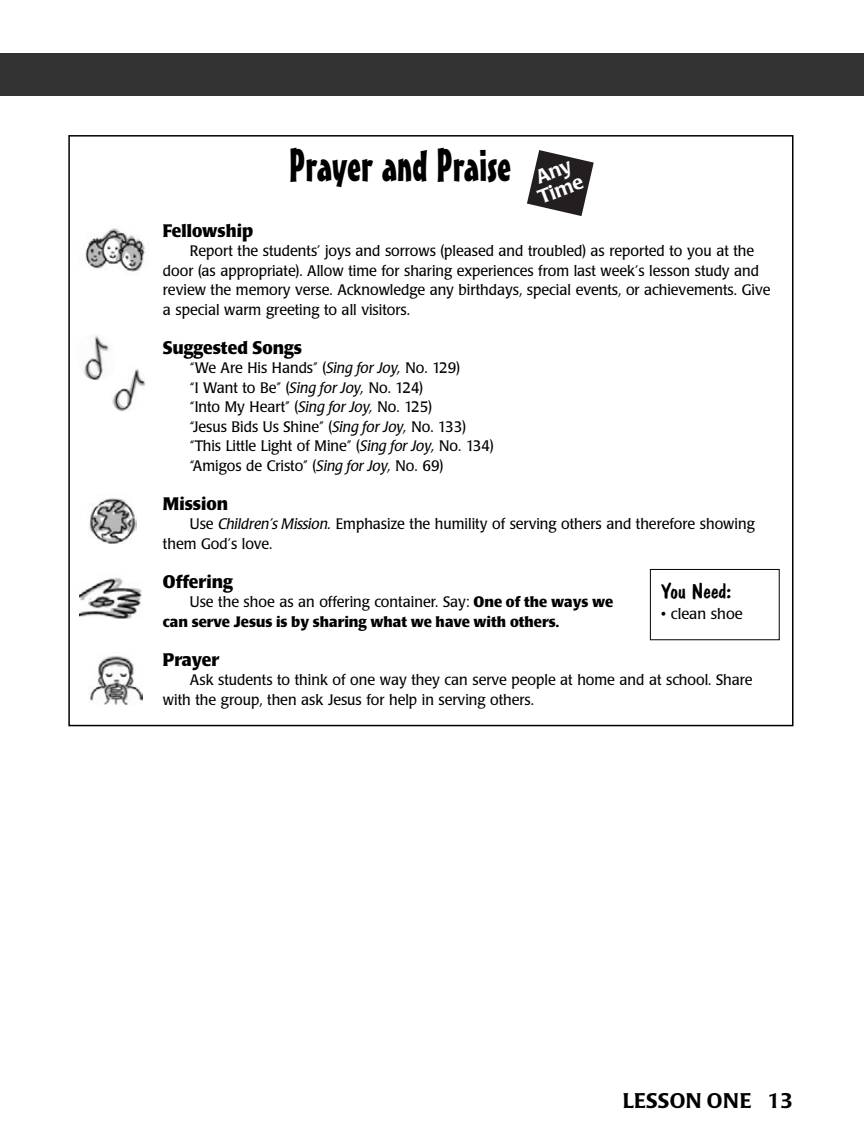
<style>
.page{position:relative;width:864px;height:1148px;background:#fff}
.page>*{position:absolute;margin:0;border:0;box-sizing:border-box;transform-origin:0 0}
.t1{font:45px "Mister Earl BT";color:#000}
.t2{font:500 21px "Poppl Laudatio";letter-spacing:.02em;color:#000}
.t3{font:21px "Dom Casual D";color:#000;scale:1.05 1}
.t4{font:500 19.5px/19.5px "Poppl Laudatio";color:#fff}
.t5{font:700 18px "Poppl Laudatio";color:#000;scale:.95 1}
.t6{font:15px/19.5px "Poppl Laudatio";color:#000;scale:.95 1}
.t7{font:700 15px/19.5px "Poppl Laudatio";color:#000}
.t8{font:15px "Poppl Laudatio";color:#000}
.s1{font-style:italic}
.s2{font-weight:400}
</style>
<div class="page">
<img style="left:85px;top:228px;width:60px;height:44px">
<img style="left:84px;top:335px;width:26px;height:45px">
<img style="left:88px;top:498px;width:49px;height:45px">
<img style="left:80px;top:578px;width:62px;height:41px">
<img style="left:89px;top:656px;width:54px;height:48px">
<img style="left:110px;top:366px;width:38px;height:47px;border-radius:19px">
<div style="left:0;top:53px;width:864px;height:43px;background:#333"></div>
<svg style="left:527px;top:150px;width:67px;height:66px"></svg>
<div style="left:650px;top:569px;width:130px;height:71px;border:1px solid #000"></div>
<h1 class="t1" style="left:289px;top:149px;width:224px">Prayer and Praise</h1>
<h3 class="t4" style="left:529px;top:172px;width:49px;rotate:-21deg">Any<br>Time</h3>
<p class="t5" style="left:163px;top:223px;width:96px">Fellowship</p>
<p class="t6" style="left:163px;top:243px;width:641px;text-indent:27px">Report the students’ joys and sorrows (pleased and troubled) as reported to you at the door (as appropriate). Allow time for sharing experiences from last week’s lesson study and review the memory verse. Acknowledge any birthdays, special events, or achievements. Give a special warm greeting to all visitors.</p>
<p class="t5" style="left:163px;top:340px;width:148px">Suggested Songs</p>
<p class="t6" style="left:190px;top:360px;width:321px">“We Are His Hands” (<span class="s1">Sing for Joy,</span> No. 129)<br>“I Want to Be” (<span class="s1">Sing for Joy,</span> No. 124)<br>“Into My Heart” (<span class="s1">Sing for Joy,</span> No. 125)<br>“Jesus Bids Us Shine” (<span class="s1">Sing for Joy,</span> No. 133) “This Little Light of Mine” (<span class="s1">Sing for Joy,</span> No. 134) “Amigos de Cristo” (<span class="s1">Sing for Joy,</span> No. 69)</p>
<p class="t5" style="left:163px;top:496px;width:70px">Mission</p>
<p class="t6" style="left:163px;top:516px;width:624px;text-indent:27px">Use <span class="s1">Children’s Mission.</span> Emphasize the humility of serving others and therefore showing them God’s love.</p>
<p class="t5" style="left:163px;top:574px;width:75px">Offering</p>
<p class="t7" style="left:163px;top:594px;width:452px;text-indent:27px"><span class="s2">Use the shoe as an offering container. Say:</span> One of the ways we can serve Jesus is by sharing what we have with others.</p>
<p class="t5" style="left:163px;top:652px;width:61px">Prayer</p>
<p class="t6" style="left:163px;top:672px;width:622px;text-indent:27px">Ask students to think of one way they can serve people at home and at school. Share with the group, then ask Jesus for help in serving others.</p>
<h2 class="t3" style="left:661px;top:578px;width:68px">You Need:</h2>
<p class="t8" style="left:661px;top:607px;width:83px">• clean shoe</p>
<h2 class="t2" style="left:623px;top:1092px;width:171px">LESSON ONE 13</h2>
</div>
